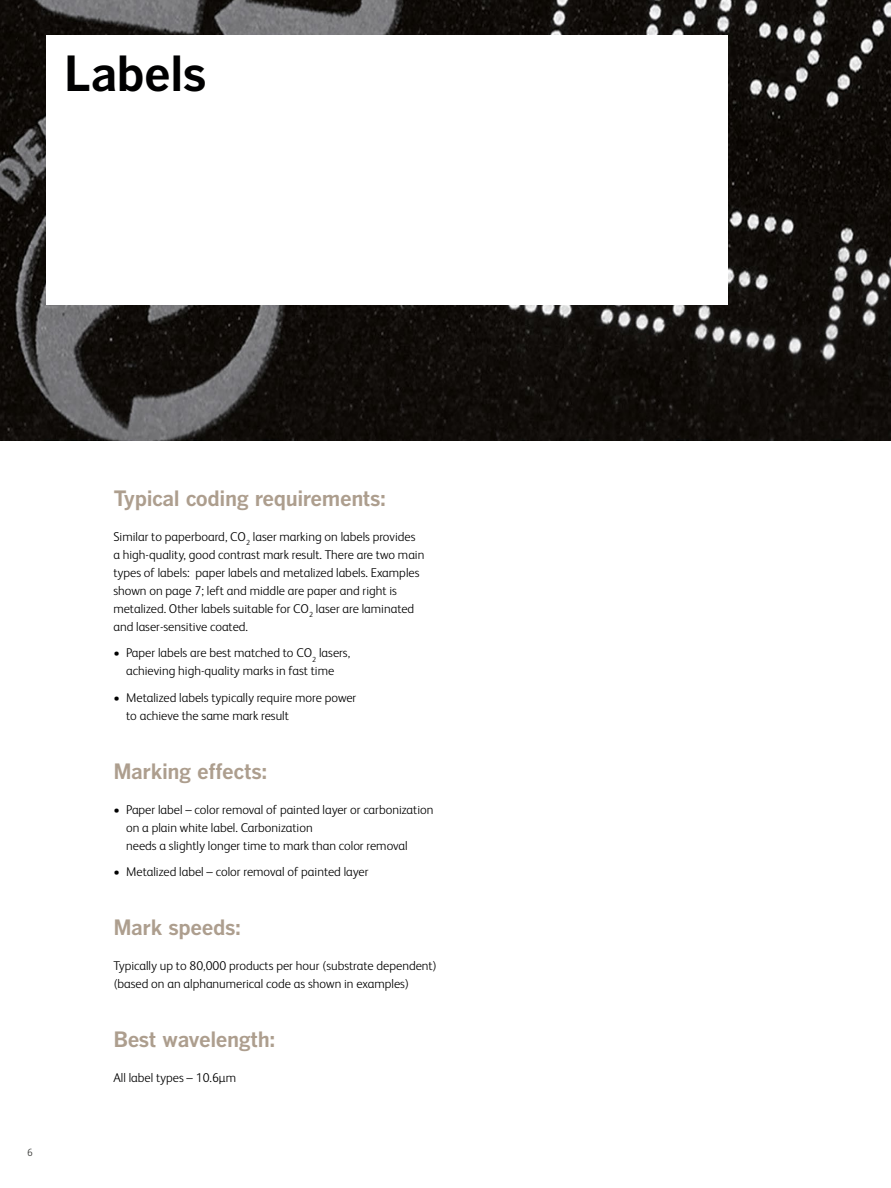
<style>
.page{position:relative;width:891px;height:1188px;background:#fff}
.page>*{position:absolute;margin:0;border:0;box-sizing:border-box;transform-origin:0 0}
.t1{font:700 48px "Benton Gothic";letter-spacing:-.02em;color:#000001}
.t2{font:700 21px "Benton Gothic";letter-spacing:-.02em;color:#ad9e8e}
.t3{font:300 12.75px/18px "FS Albert Pro";color:#000001}
.t4{font:300 10.5px "FS Albert Pro";color:#393a38}
</style>
<div class="page">
<img style="left:0;top:0;width:891px;height:441px">
<div style="left:46px;top:36px;width:682px;height:269px;background:#fff"></div>
<h1 class="t1" style="left:64px;top:45px;width:145px">Labels</h1>
<p class="t4" style="left:27px;top:1145px;width:7px">6</p>
<h2 class="t2" style="left:113px;top:486px;width:274px">Typical coding requirements:</h2>
<p class="t3" style="left:113px;top:527px;width:313px">Similar to paperboard, CO<sub>2</sub> laser marking on labels provides a high-quality, good contrast mark result. There are two main types of labels: paper labels and metalized labels. Examples shown on page 7; left and middle are paper and right is metalized. Other labels suitable for CO<sub>2</sub> laser are laminated and laser-sensitive coated.</p>
<p class="t3" style="left:113px;top:643px;width:238px;text-align:center">• Paper labels are best matched to CO<sub>2</sub> lasers, achieving high-quality marks in fast time</p>
<p class="t3" style="left:126px;top:688px;width:232px;text-indent:-13px">• Metalized labels typically require more power to achieve the same mark result</p>
<h2 class="t2" style="left:113px;top:759px;width:155px">Marking effects:</h2>
<p class="t3" style="left:126px;top:800px;width:309px;text-indent:-13px">• Paper label – color removal of painted layer or carbonization on a plain white label. Carbonization<br>needs a slightly longer time to mark than color removal</p>
<p class="t3" style="left:113px;top:862px;width:257px">• Metalized label – color removal of painted layer</p>
<h2 class="t2" style="left:113px;top:915px;width:129px">Mark speeds:</h2>
<p class="t3" style="left:113px;top:956px;width:325px">Typically up to 80,000 products per hour (substrate dependent) (based on an alphanumerical code as shown in examples)</p>
<h2 class="t2" style="left:113px;top:1028px;width:164px">Best wavelength:</h2>
<p class="t3" style="left:113px;top:1068px;width:124px">All label types – 10.6µm</p>
</div>
